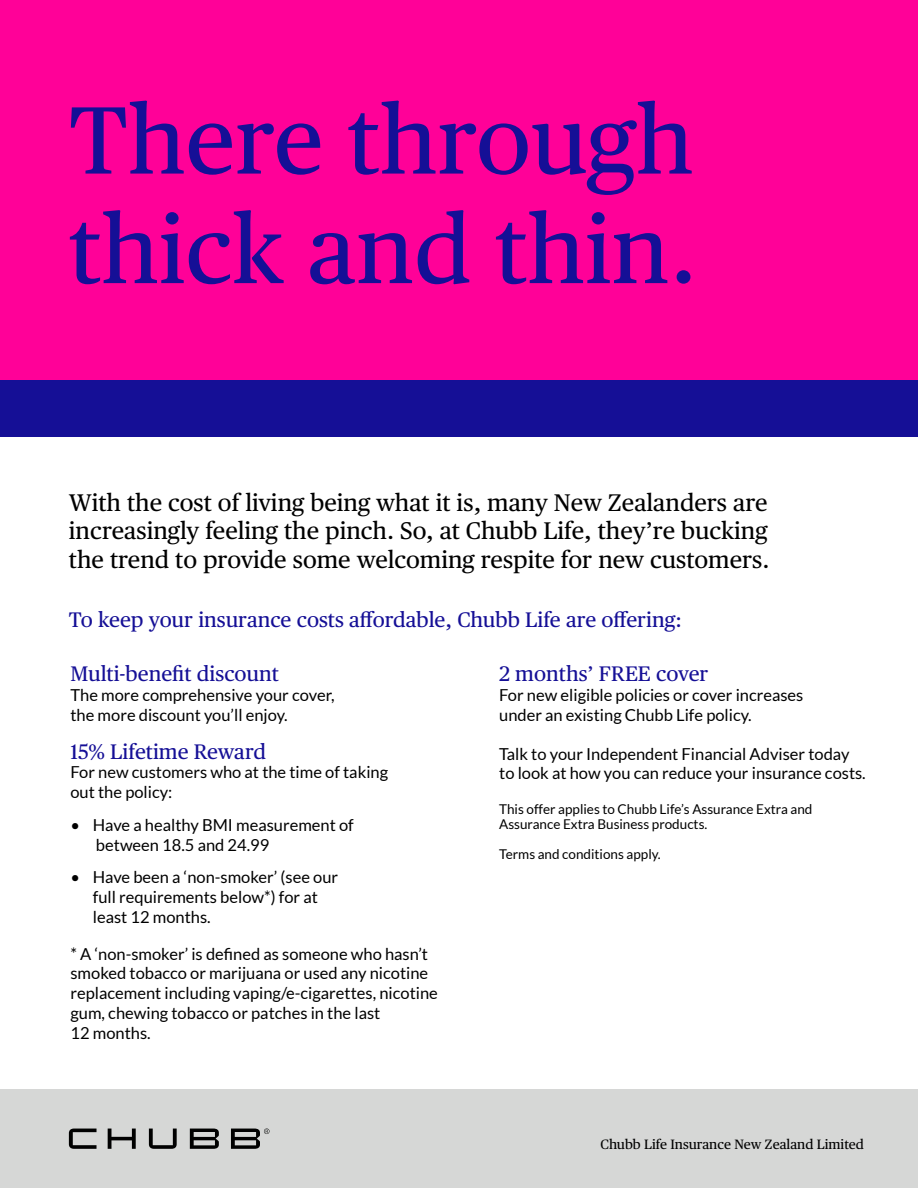
<style>
.page{position:relative;width:918px;height:1188px;background:#fff}
.page>*{position:absolute;margin:0;border:0;box-sizing:border-box;transform-origin:0 0}
.t1{font:95.4px/109.5px "Chubb Publico Text";color:#150f96}
.t2{font:24px/28.8px "Chubb Publico Text";color:#000;text-align:justify}
.t3{font:21px "Chubb Publico Text";color:#150f96}
.t4{font:16.5px/19.8px "Lato";color:#000}
.t5{font:13.5px/15px "Lato";color:#000}
.t6{font:13.5px "Chubb Publico Text";color:#000}
</style>
<div class="page">
<div style="left:0;top:1089px;width:918px;height:99px;background:#d6d7d6"></div>
<svg style="left:69px;top:1129px;width:200px;height:20px"></svg>
<div style="left:0;top:0;width:918px;height:437px;background:#ff0198"></div>
<div style="left:0;top:380px;width:918px;height:57px;background:#150f96"></div>
<h1 class="t1" style="left:69px;top:80px;width:630px">There through thick and thin.</h1>
<h2 class="t2" style="left:69px;top:486px;width:702px">With the cost of living being what it is, many New Zealanders are increasingly feeling the pinch. So, at Chubb Life, they’re bucking the trend to provide some welcoming respite for new customers.</h2>
<p class="t3" style="left:69px;top:603px;width:615px">To keep your insurance costs affordable, Chubb Life are offering:</p>
<p class="t3" style="left:499px;top:658px;width:211px">2 months’ FREE cover</p>
<p class="t4" style="left:499px;top:685px;width:306px">For new eligible policies or cover increases under an existing Chubb Life policy.</p>
<p class="t4" style="left:499px;top:744px;width:368px">Talk to your Independent Financial Adviser today to look at how you can reduce your insurance costs.</p>
<p class="t5" style="left:499px;top:802px;width:315px">This offer applies to Chubb Life’s Assurance Extra and<br>Assurance Extra Business products.</p>
<p class="t5" style="left:499px;top:847px;width:163px">Terms and conditions apply.</p>
<p class="t3" style="left:70px;top:658px;width:210px">Multi-benefit discount</p>
<p class="t4" style="left:71px;top:685px;width:266px">The more comprehensive your cover, the more discount you’ll enjoy.</p>
<p class="t3" style="left:70px;top:735px;width:197px">15% Lifetime Reward</p>
<p class="t4" style="left:70px;top:762px;width:319px">For new customers who at the time of taking out the policy:</p>
<p class="t4" style="left:96px;top:815px;width:259px;text-indent:-25px">• Have a healthy BMI measurement of between 18.5 and 24.99</p>
<p class="t4" style="left:93px;top:867px;width:247px;text-indent:-22px">• Have been a ‘non-smoker’ (see our full requirements below*) for at least 12 months.</p>
<p class="t4" style="left:70px;top:944px;width:369px">* A ‘non-smoker’ is defined as someone who hasn’t smoked tobacco or marijuana or used any nicotine replacement including vaping/e-cigarettes, nicotine gum, chewing tobacco or patches in the last<br>12 months.</p>
<p class="t6" style="left:601px;top:1134px;width:265px">Chubb Life Insurance New Zealand Limited</p>
</div>
